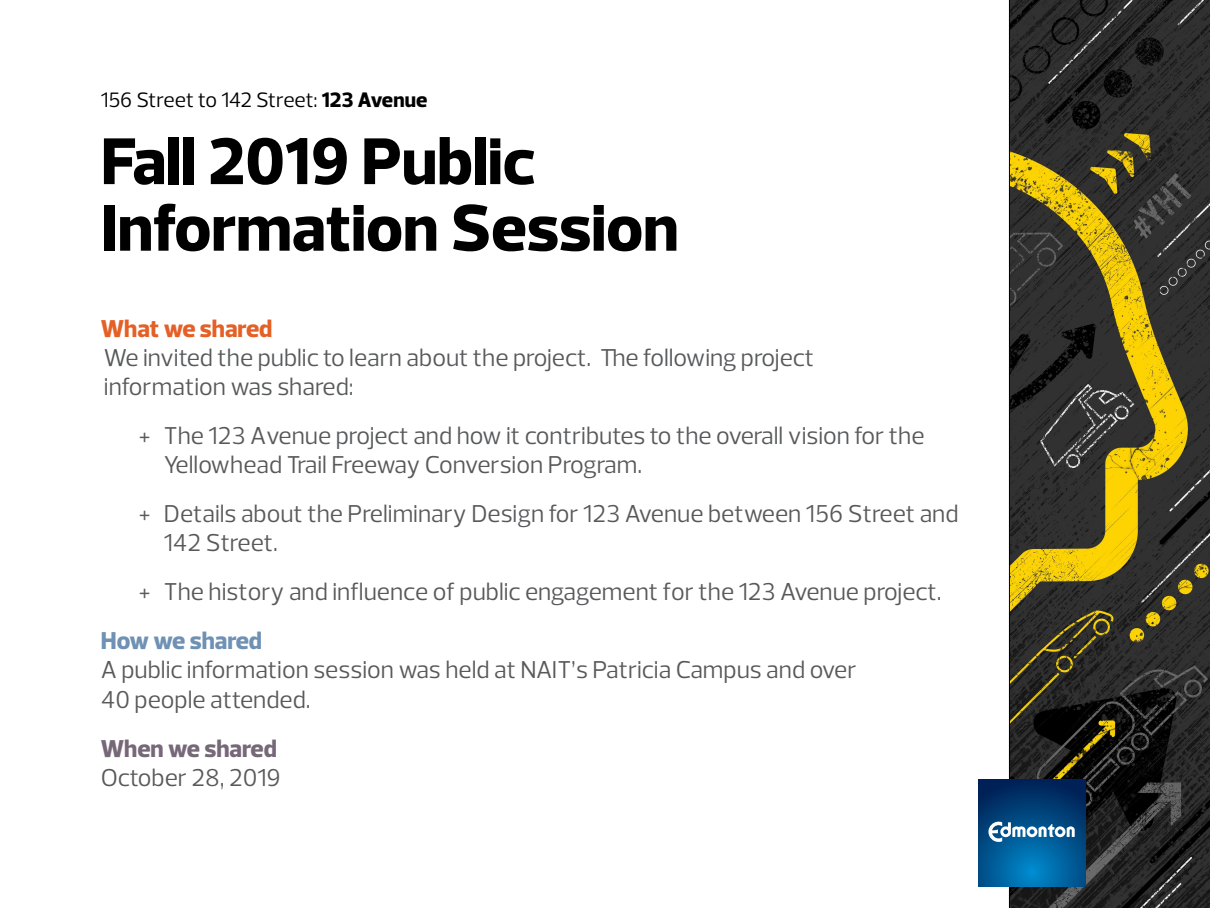
<style>
.page{position:relative;width:1210px;height:908px;background:#fff}
.page>*{position:absolute;margin:0;border:0;box-sizing:border-box;transform-origin:0 0}
.t1{font:800 67.2px/66.5px "Prelo";color:#000}
.t2{font:24.85px/29.4px "Prelo";color:#58595b}
.t3{font:800 24.85px "Prelo";color:#e46026}
.t4{font:800 24.85px "Prelo";color:#776879}
.t5{font:800 24.85px "Prelo";color:#6f91b4}
.t6{font:21.21px "Prelo";letter-spacing:-.01em;color:#000}
.s1{font-weight:800}
</style>
<div class="page">
<svg style="left:1009px;top:0;width:201px;height:907px;background:#433e26"></svg>
<svg style="left:978px;top:779px;width:107px;height:107px;background:#004b85"></svg>
<svg style="left:988px;top:821px;width:86px;height:20px"></svg>
<p class="t6" style="left:101px;top:86px;width:328px">156 Street to 142 Street: <span class="s1">123 Avenue</span></p>
<h1 class="t1" style="left:101px;top:129px;width:579px">Fall 2019 Public<br>Information Session</h1>
<p class="t3" style="left:101px;top:313px;width:173px">What we shared</p>
<p class="t2" style="left:104px;top:343px;width:711px">We invited the public to learn about the project. The following project information was shared:</p>
<p class="t2" style="left:164px;top:421px;width:762px;line-height:29px;text-indent:-25px">+ The 123 Avenue project and how it contributes to the overall vision for the<br>Yellowhead Trail Freeway Conversion Program.</p>
<p class="t2" style="left:164px;top:499px;width:796px;line-height:29px;text-indent:-25px">+ Details about the Preliminary Design for 123 Avenue between 156 Street and<br>142 Street.</p>
<p class="t2" style="left:139px;top:576px;width:804px">+ The history and influence of public engagement for the 123 Avenue project.</p>
<p class="t5" style="left:101px;top:625px;width:163px">How we shared</p>
<p class="t2" style="left:101px;top:655px;width:757px">A public information session was held at NAIT’s Patricia Campus and over<br>40 people attended.</p>
<p class="t4" style="left:101px;top:732px;width:177px">When we shared</p>
<p class="t2" style="left:101px;top:762px;width:181px">October 28, 2019</p>
</div>
